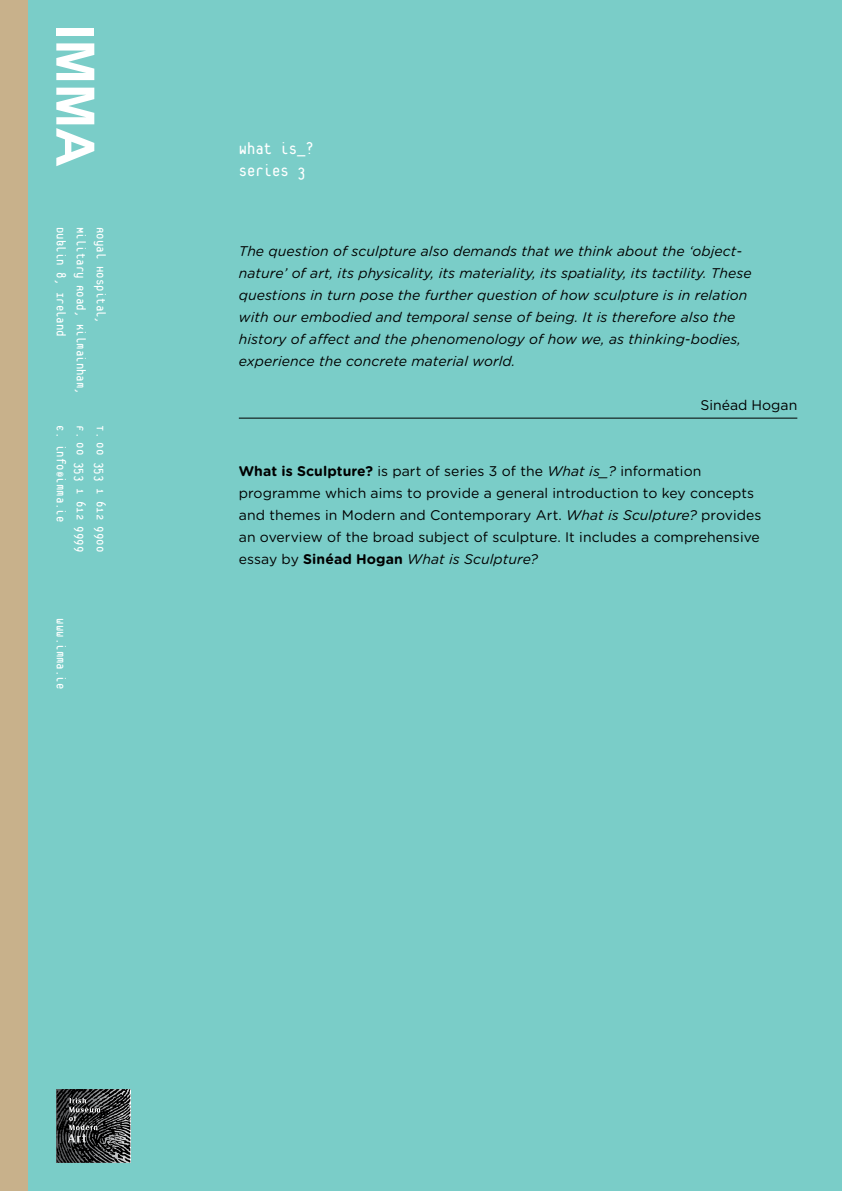
<style>
.page{position:relative;width:842px;height:1191px;background:#c8b18b}
.page>*{position:absolute;margin:0;border:0;box-sizing:border-box;transform-origin:0 0}
.t1{font:18px/22px "Platelet";color:#fff}
.t2{font:italic 14px/22px "Gotham Rounded";letter-spacing:.005em;color:#000}
.t3{font:14px/22px "Gotham Rounded";letter-spacing:.005em;color:#000}
.t4{font:14px/20px "Platelet";color:#fff;text-align:justify}
.t5{font:14px "Gotham";color:#000}
.s1{font-weight:700}
.s2{font-style:italic}
</style>
<div class="page">
<div style="left:28px;top:0;width:814px;height:1191px;background:#7acdc8"></div>
<hr style="left:239px;top:418px;width:558px;height:1px;background:#000">
<svg style="left:57px;top:1089px;width:73px;height:73px"></svg>
<div style="left:56px;top:29px;width:38px;height:7px;background:#fff"></div>
<svg style="left:56px;top:43px;width:38px;height:37px"></svg>
<svg style="left:56px;top:88px;width:38px;height:78px"></svg>
<p class="t4" style="left:70px;top:227px;width:111px;rotate:90deg">Dublin 8, Ireland</p>
<p class="t4" style="left:90px;top:227px;width:169px;rotate:90deg">Military Road, Kilmainham,</p>
<p class="t4" style="left:110px;top:227px;width:99px;rotate:90deg">Royal Hospital,</p>
<p class="t4" style="left:110px;top:425px;width:128px;rotate:90deg">T. 00 353 1 612 9900<br>F. 00 353 1 612 9999<br>E. info@imma.ie</p>
<p class="t4" style="left:70px;top:618px;width:73px;rotate:90deg">www.imma.ie</p>
<p class="t1" style="left:239px;top:139px;width:76px">What is_?<br>Series 3</p>
<p class="t2" style="left:239px;top:239px;width:514px">The question of sculpture also demands that we think about the ‘object&shy;nature’ of art, its physicality, its materiality, its spatiality, its tactility. These questions in turn pose the further question of how sculpture is in relation with our embodied and temporal sense of being. It is therefore also the history of affect and the phenomenology of how we, as thinking-bodies, experience the concrete material world.</p>
<p class="t5" style="left:700px;top:397px;width:98px">Sinéad Hogan</p>
<p class="t3" style="left:239px;top:459px;width:524px"><span class="s1">What is Sculpture?</span> is part of series 3 of the <span class="s2">What is_?</span> information programme which aims to provide a general introduction to key concepts and themes in Modern and Contemporary Art. <span class="s2">What is Sculpture?</span> provides an overview of the broad subject of sculpture. It includes a comprehensive essay by <span class="s1">Sinéad Hogan</span> <span class="s2">What is Sculpture?</span></p>
</div>
